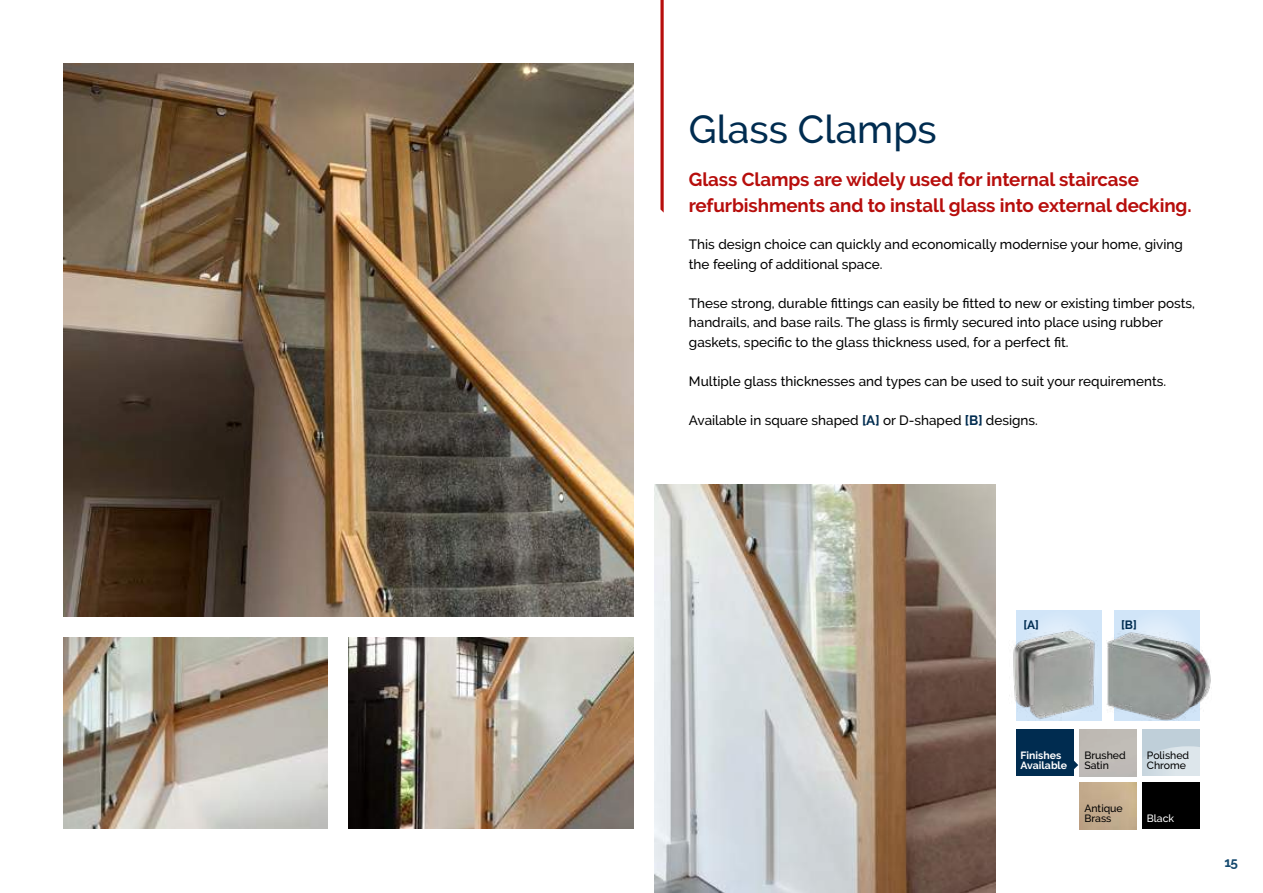
<style>
.page{position:relative;width:1263px;height:893px;background:#fff}
.page>*{position:absolute;margin:0;border:0;box-sizing:border-box;transform-origin:0 0}
.t1{font:500 39px "Raleway";color:#002c50}
.t2{font:700 18.75px/25.5px "Raleway";letter-spacing:-.005em;color:#b70e0c}
.t3{font:500 13.5px/19.5px "Raleway";color:#000}
.t4{font:700 13.5px "Raleway";color:#164a6f}
.t5{font:700 12px "Raleway";color:#002c50}
.t6{font:500 10.5px/10.5px "Raleway";color:#000}
.t7{font:700 10.5px/10.5px "Raleway";color:#fff}
.t8{font:500 10.5px "Raleway";color:#fff}
.s1{font-weight:700;color:#002c50}
</style>
<div class="page">
<svg style="left:660px;top:0;width:4px;height:213px"></svg>
<div style="left:1016px;top:729px;width:57px;height:47px;background:#002c50"></div>
<svg style="left:1073px;top:756px;width:5px;height:18px"></svg>
<img style="left:64px;top:64px;width:570px;height:553px">
<img style="left:64px;top:638px;width:263px;height:191px">
<img style="left:349px;top:638px;width:285px;height:191px">
<img style="left:655px;top:485px;width:340px;height:408px">
<div style="left:1142px;top:729px;width:58px;height:47px;background:#bfcfd9"></div>
<svg style="left:1147px;top:746px;width:53px;height:30px"></svg>
<div style="left:1114px;top:610px;width:85px;height:111px;background:#d1e5f8"></div>
<div style="left:1016px;top:610px;width:85px;height:111px;background:#d1e5f8"></div>
<img style="left:1009px;top:624px;width:202px;height:97px">
<div style="left:1142px;top:782px;width:58px;height:47px;background:#000"></div>
<h1 class="t1" style="left:689px;top:107px;width:249px">Glass Clamps</h1>
<h2 class="t2" style="left:689px;top:167px;width:504px">Glass Clamps are widely used for internal staircase refurbishments and to install glass into external decking.</h2>
<p class="t3" style="left:689px;top:235px;width:496px">This design choice can quickly and economically modernise your home, giving the feeling of additional space.</p>
<p class="t3" style="left:689px;top:293px;width:508px">These strong, durable fittings can easily be fitted to new or existing timber posts, handrails, and base rails. The glass is firmly secured into place using rubber gaskets, specific to the glass thickness used, for a perfect fit.</p>
<p class="t3" style="left:689px;top:371px;width:479px">Multiple glass thicknesses and types can be used to suit your requirements.</p>
<p class="t3" style="left:689px;top:410px;width:350px">Available in square shaped <span class="s1">[A]</span> or D-shaped <span class="s1">[B]</span> designs.</p>
<p class="t5" style="left:1023px;top:617px;width:17px">[A]</p>
<p class="t5" style="left:1121px;top:617px;width:17px">[B]</p>
<p class="t7" style="left:1020px;top:750px;width:48px">Finishes<br>Available</p>
<p class="t6" style="left:1084px;top:750px;width:43px">Brushed<br>Satin</p>
<p class="t6" style="left:1147px;top:750px;width:44px">Polished<br>Chrome</p>
<p class="t6" style="left:1084px;top:803px;width:40px">Antique<br>Brass</p>
<p class="t8" style="left:1147px;top:812px;width:29px">Black</p>
<p class="t4" style="left:1224px;top:855px;width:15px">15</p>
</div>
